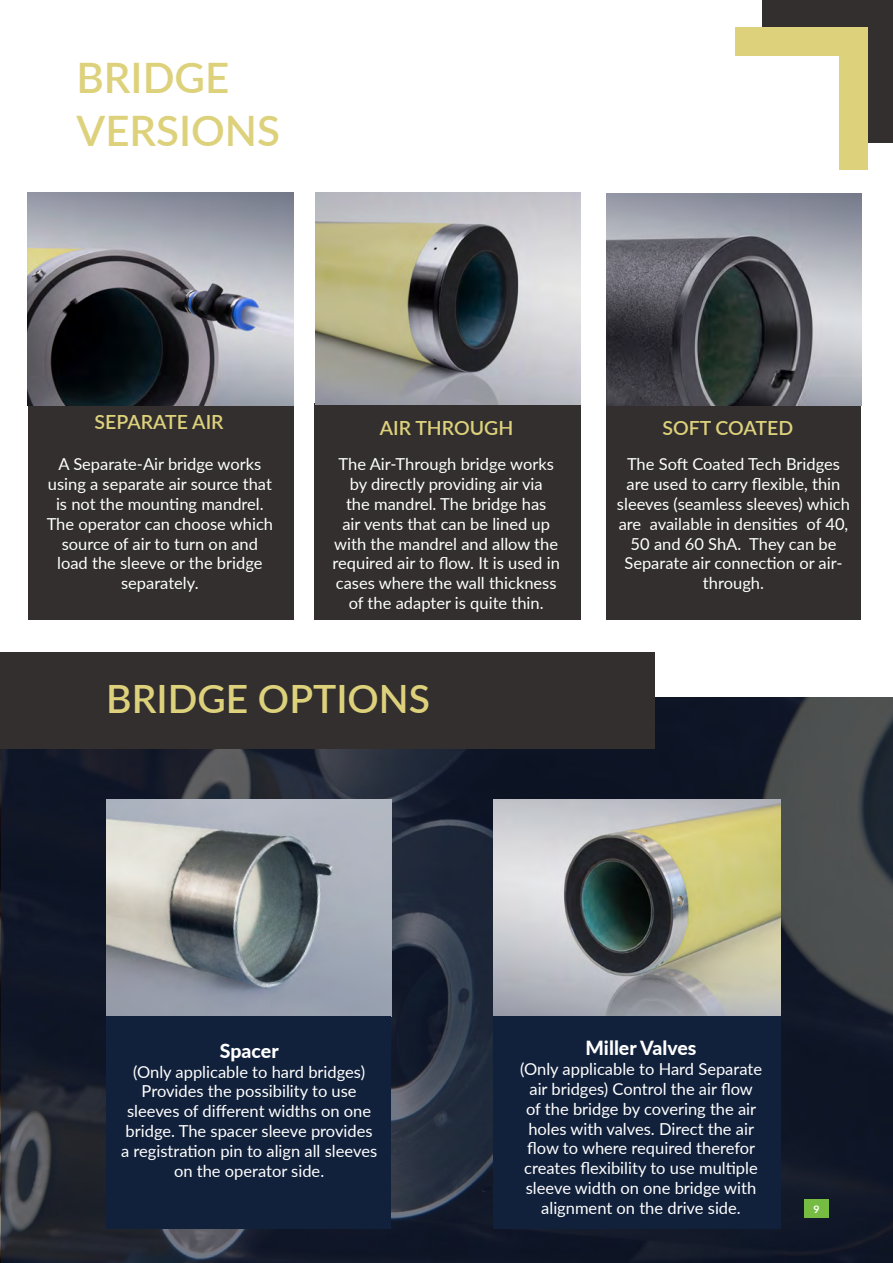
<style>
.page{position:relative;width:893px;height:1263px;background:#fff}
.page>*{position:absolute;margin:0;border:0;box-sizing:border-box;transform-origin:0 0}
.t1{font:600 42px/52.5px "Lato";color:#ddd17c}
.t2{font:600 39px "Lato";color:#ddd17c}
.t3{font:600 19.5px "Lato";color:#ddd17c}
.t4{font:800 19.5px "Lato";color:#fff}
.t5{font:16.5px/19.8px "Lato";color:#fff;text-align:center}
.t6{font:700 10.5px "Lato";color:#fff}
</style>
<div class="page">
<svg style="left:1px;top:697px;width:892px;height:566px;background:#202734"></svg>
<div style="left:804px;top:1199px;width:25px;height:19px;background:#76bc43"></div>
<div style="left:0;top:652px;width:655px;height:96px;background:#322f2e"></div>
<div style="left:28px;top:405px;width:265px;height:215px;background:#322f2e"></div>
<div style="left:314px;top:404px;width:266px;height:216px;background:#322f2e"></div>
<div style="left:606px;top:406px;width:255px;height:214px;background:#322f2e"></div>
<div style="left:762px;top:0;width:131px;height:142px;background:#322f2e"></div>
<div style="left:735px;top:28px;width:132px;height:142px;background:#ddd17c"></div>
<div style="left:706px;top:57px;width:133px;height:142px;background:#fff"></div>
<img style="left:27px;top:192px;width:266px;height:214px">
<img style="left:106px;top:799px;width:285px;height:217px">
<img style="left:493px;top:799px;width:288px;height:217px">
<img style="left:607px;top:193px;width:254px;height:213px">
<div style="left:106px;top:1016px;width:285px;height:213px;background:#12213b"></div>
<div style="left:493px;top:1016px;width:287px;height:213px;background:#12213b"></div>
<img style="left:315px;top:192px;width:265px;height:213px">
<h1 class="t1" style="left:77px;top:50px;width:205px">BRIDGE<br>VERSIONS</h1>
<p class="t3" style="left:95px;top:408px;width:131px">SEPARATE AIR</p>
<p class="t3" style="left:380px;top:413px;width:135px">AIR THROUGH</p>
<p class="t3" style="left:662px;top:413px;width:132px">SOFT COATED</p>
<p class="t5" style="left:47px;top:454px;width:228px">A Separate-Air bridge works using a separate air source that is not the mounting mandrel.<br>The operator can choose which source of air to turn on and load the sleeve or the bridge separately.</p>
<p class="t5" style="left:333px;top:454px;width:229px">The Air-Through bridge works by directly providing air via<br>the mandrel. The bridge has<br>air vents that can be lined up with the mandrel and allow the required air to flow. It is used in cases where the wall thickness of the adapter is quite thin.</p>
<p class="t5" style="left:617px;top:454px;width:235px">The Soft Coated Tech Bridges are used to carry flexible, thin sleeves (seamless sleeves) which are available in densities of 40,<br>50 and 60 ShA. They can be<br>Separate air connection or air&shy;through.</p>
<h2 class="t2" style="left:106px;top:670px;width:325px">BRIDGE OPTIONS</h2>
<p class="t4" style="left:220px;top:1036px;width:60px">Spacer</p>
<p class="t5" style="left:121px;top:1061px;width:258px">(Only applicable to hard bridges)<br>Provides the possibility to use sleeves of different widths on one bridge. The spacer sleeve provides a registration pin to align all sleeves on the operator side.</p>
<p class="t4" style="left:586px;top:1034px;width:112px">Miller Valves</p>
<p class="t5" style="left:520px;top:1059px;width:243px">(Only applicable to Hard Separate air bridges) Control the air flow of the bridge by covering the air holes with valves. Direct the air flow to where required therefor creates flexibility to use multiple sleeve width on one bridge with alignment on the drive side.</p>
<p class="t6" style="left:813px;top:1201px;width:8px">9</p>
</div>
